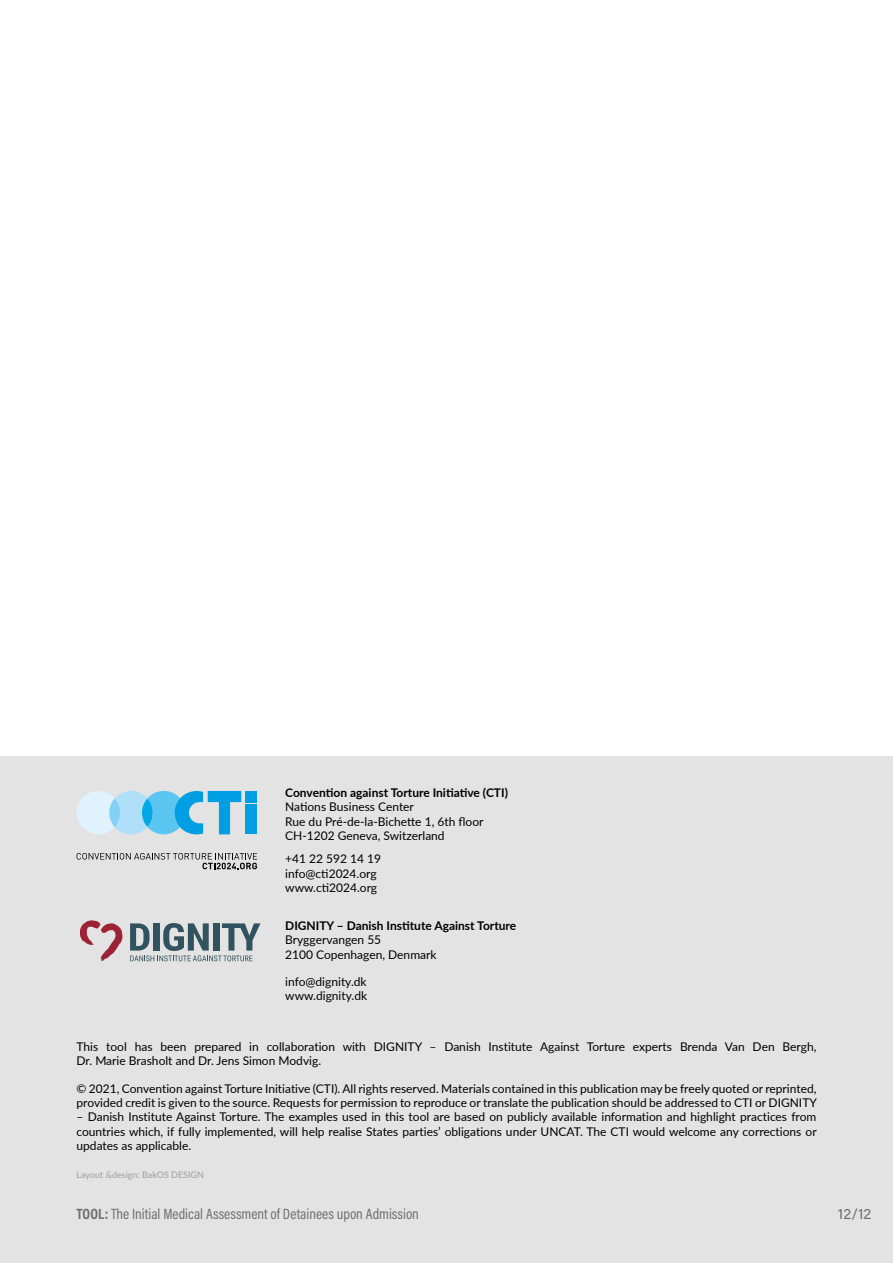
<style>
.page{position:relative;width:893px;height:1263px;background:#fff}
.page>*{position:absolute;margin:0;border:0;box-sizing:border-box;transform-origin:0 0}
.t1{font:15px "Acumin Pro Cond";color:#706f6f}
.t2{font:15px "Acumin Pro";color:#706f6f}
.t3{font:12px/14.4px "Lato";color:#000}
.t4{font:700 12px "Lato";color:#000}
.t5{font:9px "Lato";color:#9d9d9c}
.s1{font-weight:700}
</style>
<div class="page">
<div style="left:0;top:757px;width:893px;height:506px;background:#e3e3e3"></div>
<svg style="left:77px;top:853px;width:180px;height:16px"></svg>
<div style="left:246px;top:791px;width:11px;height:11px;background:#009fe3"></div>
<div style="left:246px;top:804px;width:11px;height:30px;background:#009fe3"></div>
<svg style="left:77px;top:791px;width:164px;height:43px"></svg>
<svg style="left:80px;top:920px;width:43px;height:41px"></svg>
<svg style="left:130px;top:923px;width:130px;height:38px"></svg>
<p class="t4" style="left:285px;top:784px;width:224px">Convention against Torture Initiative (CTI)</p>
<p class="t3" style="left:285px;top:799px;width:200px">Nations Business Center<br>Rue du Pré-de-la-Bichette 1, 6th floor<br>CH-1202 Geneva, Switzerland</p>
<p class="t3" style="left:285px;top:851px;width:97px">+41 22 592 14 19 info@cti2024.org www.cti2024.org</p>
<p class="t4" style="left:285px;top:917px;width:233px">DIGNITY – Danish Institute Against Torture</p>
<p class="t3" style="left:285px;top:932px;width:153px">Bryggervangen 55<br>2100 Copenhagen, Denmark</p>
<p class="t3" style="left:285px;top:974px;width:83px">info@dignity.dk www.dignity.dk</p>
<p class="t3" style="left:77px;top:1039px;width:741px">This tool has been prepared in collaboration with DIGNITY – Danish Institute Against Torture experts Brenda Van Den Bergh,<br>Dr. Marie Brasholt and Dr. Jens Simon Modvig.</p>
<p class="t3" style="left:77px;top:1080px;width:742px">© 2021, Convention against Torture Initiative (CTI). All rights reserved. Materials contained in this publication may be freely quoted or reprinted, provided credit is given to the source. Requests for permission to reproduce or translate the publication should be addressed to CTI or DIGNITY</p>
<p class="t3" style="left:77px;top:1109px;width:742px;text-align:justify">– Danish Institute Against Torture. The examples used in this tool are based on publicly available information and highlight practices from countries which, if fully implemented, will help realise States parties’ obligations under UNCAT. The CTI would welcome any corrections or updates as applicable.</p>
<p class="t5" style="left:77px;top:1168px;width:129px">Layout &amp;design: BakOS DESIGN</p>
<p class="t1" style="left:77px;top:1204px;width:344px"><span class="s1">TOOL:</span> The Initial Medical Assessment of Detainees upon Admission</p>
<p class="t2" style="left:838px;top:1203px;width:35px">12/12</p>
</div>
